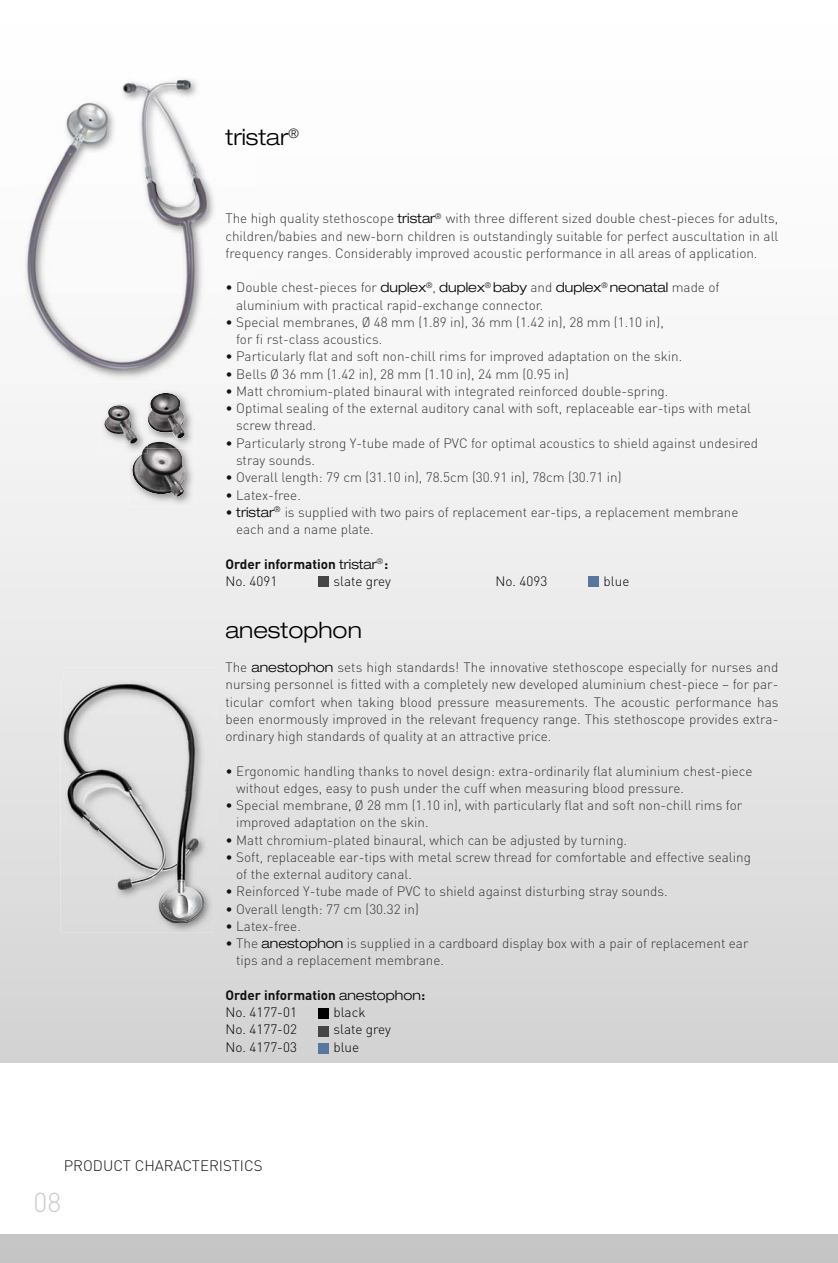
<style>
.page{position:relative;width:838px;height:1263px;background:#fff}
.page>*{position:absolute;margin:0;border:0;box-sizing:border-box;transform-origin:0 0}
.t1{font:300 27px "FFDIN";color:#ccc}
.t2{font:300 expanded 22.5px "Helvetica Neue";color:#000}
.t3{font:300 15px "FFDIN";color:#121212}
.t4{font:300 13.5px/17.2px "FFDIN";color:#363636}
.t5{font:700 13.5px/17.2px "FFDIN";color:#121212}
.t6{font:300 13.5px "FFDIN";color:#000}
.s1{font-family:"Helvetica Neue";font-stretch:expanded;color:#000}
.s2{color:#121212}
.s3{font-family:"Helvetica Neue";font-weight:300;font-stretch:expanded;color:#000}
.s4{font-weight:300;color:#000}
</style>
<div class="page">
<img style="left:0;top:403px;width:838px;height:860px">
<div style="left:0;top:1063px;width:838px;height:170px;background:#fff"></div>
<img style="left:60px;top:680px;width:153px;height:253px">
<img style="left:64px;top:668px;width:153px;height:255px">
<img style="left:64px;top:680px;width:149px;height:243px">
<img style="left:24px;top:78px;width:191px;height:302px">
<img style="left:128px;top:438px;width:67px;height:68px">
<img style="left:130px;top:448px;width:56px;height:49px">
<img style="left:152px;top:389px;width:42px;height:49px">
<img style="left:148px;top:438px;width:46px;height:10px">
<img style="left:148px;top:442px;width:29px;height:6px">
<img style="left:146px;top:393px;width:40px;height:46px">
<img style="left:101px;top:402px;width:43px;height:52px">
<img style="left:128px;top:438px;width:14px;height:16px">
<img style="left:144px;top:401px;width:4px;height:37px">
<svg style="left:142px;top:438px;width:6px;height:16px"></svg>
<img style="left:103px;top:405px;width:35px;height:39px">
<div style="left:318px;top:576px;width:10px;height:11px;background:#464646"></div>
<div style="left:588px;top:576px;width:11px;height:11px;background:#58779e"></div>
<div style="left:318px;top:1026px;width:10px;height:10px;background:#464646"></div>
<div style="left:318px;top:1008px;width:10px;height:11px;background:#000"></div>
<div style="left:318px;top:1043px;width:10px;height:11px;background:#58779e"></div>
<h2 class="t2" style="left:225px;top:129px;width:75px">tristar<sup>®</sup></h2>
<p class="t4" style="left:225px;top:212px;width:554px;text-align:justify">The high quality stethoscope <span class="s1">tristar</span><sup>®</sup> with three different sized double chest-pieces for adults, children/babies and new-born children is outstandingly suitable for perfect auscultation in all frequency ranges. Considerably improved acoustic performance in all areas of application.</p>
<p class="t4" style="left:236px;top:281px;width:485px;text-indent:-11px"><span class="s2">•</span> Double chest-pieces for <span class="s1">duplex</span><sup>®</sup>, <span class="s1">duplex</span><sup>®</sup> <span class="s1">baby</span> and <span class="s1">duplex</span><sup>®</sup> <span class="s1">neonatal</span> made of aluminium with practical rapid-exchange connector.</p>
<p class="t4" style="left:236px;top:315px;width:429px;text-indent:-11px"><span class="s2">•</span> Special membranes, Ø 48 mm (1.89 in), 36 mm (1.42 in), 28 mm (1.10 in), for fi rst-class acoustics.</p>
<p class="t4" style="left:225px;top:350px;width:458px"><span class="s2">•</span> Particularly flat and soft non-chill rims for improved adaptation on the skin.</p>
<p class="t4" style="left:225px;top:367px;width:345px"><span class="s2">•</span> Bells Ø 36 mm (1.42 in), 28 mm (1.10 in), 24 mm (0.95 in)</p>
<p class="t4" style="left:225px;top:384px;width:444px"><span class="s2">•</span> Matt chromium-plated binaural with integrated reinforced double-spring.</p>
<p class="t4" style="left:236px;top:401px;width:516px;text-indent:-11px"><span class="s2">•</span> Optimal sealing of the external auditory canal with soft, replaceable ear-tips with metal screw thread.</p>
<p class="t4" style="left:236px;top:436px;width:523px;text-indent:-11px"><span class="s2">•</span> Particularly strong Y-tube made of PVC for optimal acoustics to shield against undesired stray sounds.</p>
<p class="t4" style="left:225px;top:470px;width:397px"><span class="s2">•</span> Overall length: 79 cm (31.10 in), 78.5cm (30.91 in), 78cm (30.71 in)</p>
<p class="t4" style="left:225px;top:488px;width:77px"><span class="s2">•</span> Latex-free.</p>
<p class="t4" style="left:236px;top:505px;width:504px;text-indent:-11px"><span class="s2">•</span> <span class="s1">tristar</span><sup>®</sup> is supplied with two pairs of replacement ear-tips, a replacement membrane each and a name plate.</p>
<p class="t5" style="left:225px;top:556px;width:164px">Order information <span class="s3">tristar</span><sup>®</sup>:<br><span class="s4">No. 4091</span></p>
<p class="t6" style="left:333px;top:576px;width:59px">slate grey</p>
<p class="t6" style="left:495px;top:576px;width:53px">No. 4093</p>
<p class="t6" style="left:603px;top:576px;width:27px">blue</p>
<h2 class="t2" style="left:225px;top:621px;width:138px">anestophon</h2>
<p class="t4" style="left:225px;top:660px;width:554px;text-align:justify">The <span class="s1">anestophon</span> sets high standards! The innovative stethoscope especially for nurses and nursing personnel is fitted with a completely new developed aluminium chest-piece – for par&shy;ticular comfort when taking blood pressure measurements. The acoustic performance has been enormously improved in the relevant frequency range. This stethoscope provides extra&shy;ordinary high standards of quality at an attractive price.</p>
<p class="t4" style="left:236px;top:764px;width:518px;text-indent:-11px"><span class="s2">•</span> Ergonomic handling thanks to novel design: extra-ordinarily flat aluminium chest-piece without edges, easy to push under the cuff when measuring blood pressure.</p>
<p class="t4" style="left:236px;top:798px;width:508px;text-indent:-11px"><span class="s2">•</span> Special membrane, Ø 28 mm (1.10 in), with particularly flat and soft non-chill rims for improved adaptation on the skin.</p>
<p class="t4" style="left:225px;top:833px;width:403px"><span class="s2">•</span> Matt chromium-plated binaural, which can be adjusted by turning.</p>
<p class="t4" style="left:236px;top:850px;width:516px;text-indent:-11px"><span class="s2">•</span> Soft, replaceable ear-tips with metal screw thread for comfortable and effective sealing of the external auditory canal.</p>
<p class="t4" style="left:225px;top:884px;width:444px"><span class="s2">•</span> Reinforced Y-tube made of PVC to shield against disturbing stray sounds.</p>
<p class="t4" style="left:225px;top:902px;width:195px"><span class="s2">•</span> Overall length: 77 cm (30.32 in)</p>
<p class="t4" style="left:225px;top:919px;width:77px"><span class="s2">•</span> Latex-free.</p>
<p class="t4" style="left:236px;top:936px;width:514px;text-indent:-11px"><span class="s2">•</span> The <span class="s1">anestophon</span> is supplied in a cardboard display box with a pair of replacement ear tips and a replacement membrane.</p>
<p class="t5" style="left:225px;top:987px;width:201px">Order information <span class="s3">anestophon</span>:<br><span class="s4">No. 4177-01</span></p>
<p class="t6" style="left:333px;top:1007px;width:34px">black</p>
<p class="t6" style="left:225px;top:1025px;width:73px">No. 4177-02</p>
<p class="t6" style="left:333px;top:1025px;width:59px">slate grey</p>
<p class="t6" style="left:225px;top:1042px;width:73px">No. 4177-03</p>
<p class="t6" style="left:333px;top:1042px;width:27px">blue</p>
<p class="t3" style="left:64px;top:1160px;width:200px">PRODUCT CHARACTERISTICS</p>
<h1 class="t1" style="left:33px;top:1193px;width:29px">08</h1>
</div>
